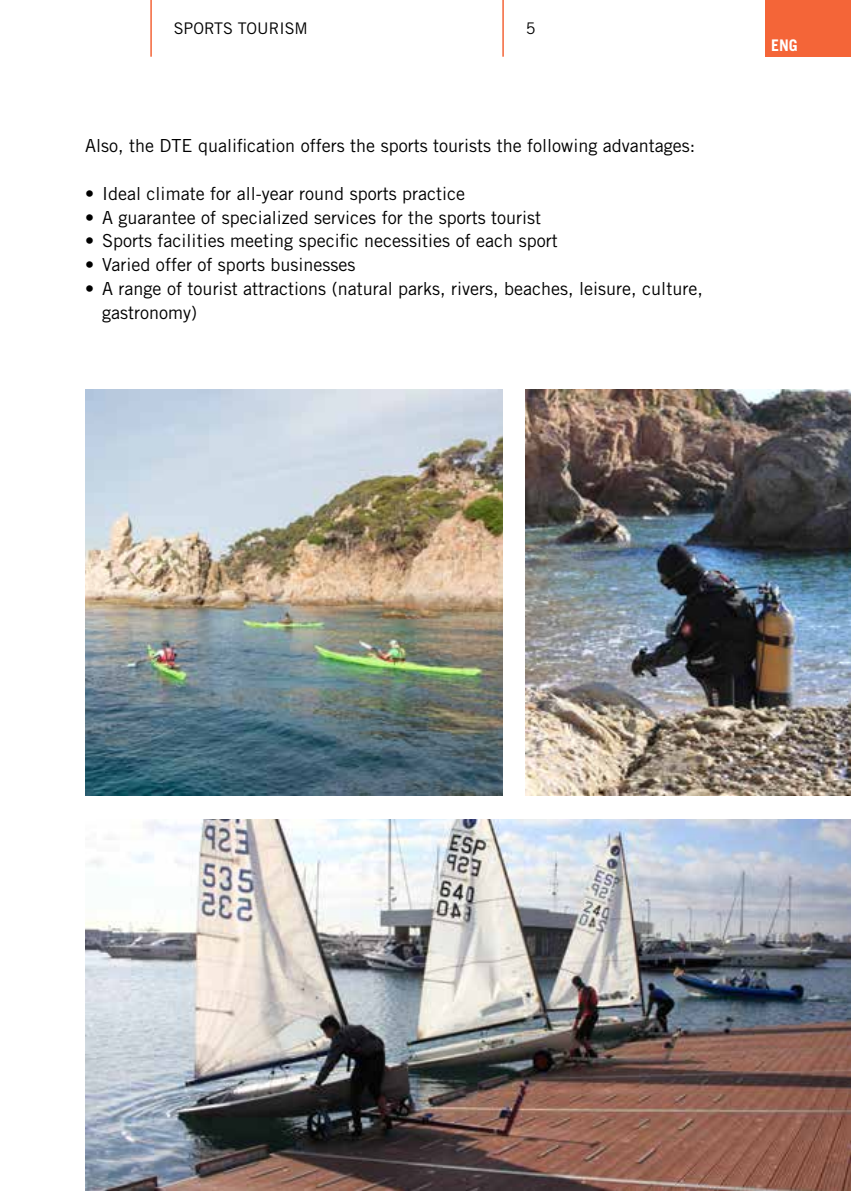
<style>
.page{position:relative;width:851px;height:1191px;background:#fff}
.page>*{position:absolute;margin:0;border:0;box-sizing:border-box;transform-origin:0 0}
.t1{font:18px/23.8px "Trade Gothic LT Std";color:#000}
.t2{font:16px "Trade Gothic LT Std";color:#000}
.t3{font:700 16px "Trade Gothic LT Std";color:#fff}
</style>
<div class="page">
<img style="left:525px;top:389px;width:325px;height:407px">
<img style="left:85px;top:819px;width:765px;height:372px">
<img style="left:85px;top:389px;width:417px;height:407px">
<div style="left:765px;top:0;width:85px;height:57px;background:#f46538"></div>
<hr style="left:150px;top:0;width:2px;height:57px;background:#f46538">
<hr style="left:502px;top:0;width:1px;height:57px;background:#f46538">
<p class="t2" style="left:174px;top:19px;width:136px">SPORTS TOURISM</p>
<p class="t2" style="left:525px;top:19px;width:11px">5</p>
<p class="t1" style="left:85px;top:134px;width:611px">Also, the DTE qualification offers the sports tourists the following advantages:</p>
<p class="t1" style="left:85px;top:181px;width:381px">• Ideal climate for all-year round sports practice</p>
<p class="t1" style="left:85px;top:205px;width:457px">• A guarantee of specialized services for the sports tourist</p>
<p class="t1" style="left:85px;top:229px;width:474px">• Sports facilities meeting specific necessities of each sport</p>
<p class="t1" style="left:85px;top:253px;width:272px">• Varied offer of sports businesses</p>
<p class="t1" style="left:102px;top:277px;width:602px;text-indent:-17px">• A range of tourist attractions (natural parks, rivers, beaches, leisure, culture, gastronomy)</p>
<p class="t3" style="left:771px;top:35px;width:28px">ENG</p>
</div>
